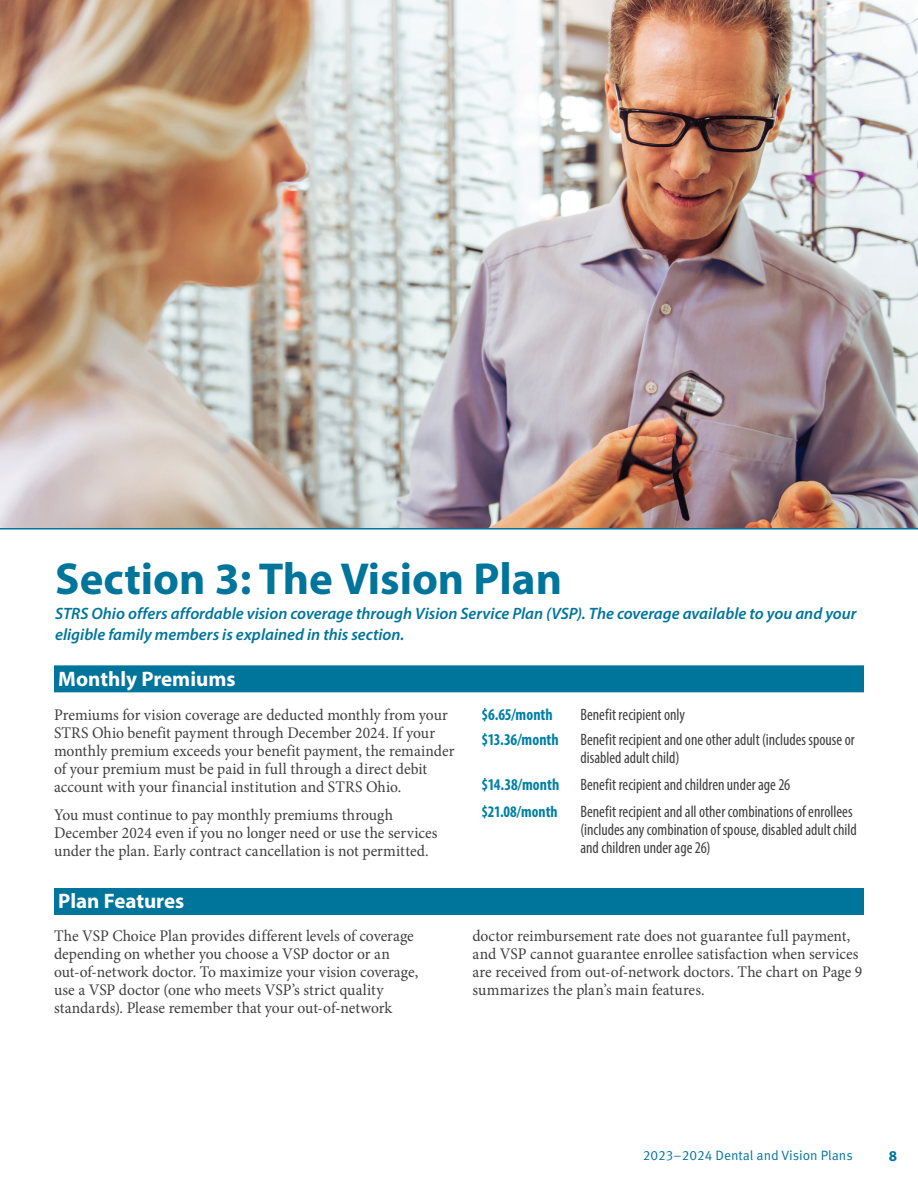
<style>
.page{position:relative;width:918px;height:1188px;background:#fff}
.page>*{position:absolute;margin:0;border:0;box-sizing:border-box;transform-origin:0 0}
.Header1{font:700 45px "Myriad Pro";color:#00759b}
.headings{font:700 21px "Myriad Pro";color:#fff}
.RATES{font:condensed 16.5px/18px "Myriad Pro";color:#3e3e3f;scale:.96 1}
.Intro_Body_REV{font:italic 600 16.5px/21px "Myriad Pro";color:#00759b}
.RATES-2{font:700 condensed 16.5px "Myriad Pro";letter-spacing:.005em;color:#007fa4;scale:.96 1}
.BODY_COPY{font:16.2px/18px "Minion Pro";color:#3e3e3f;scale:.96 1}
.RATES-3{font:700 condensed 16.2px "Myriad Pro";letter-spacing:.005em;color:#007fa4;scale:.96 1}
.t1{font:700 15px "Myriad Pro";color:#00759b}
.t2{font:13.5px "Meta Pro Norm";color:#00759b}
</style>
<div class="page">
<div style="left:54px;top:888px;width:810px;height:27px;background:#00759b"></div>
<div style="left:54px;top:665px;width:810px;height:27px;background:#00759b"></div>
<img style="left:0;top:0;width:918px;height:528px">
<hr style="left:0;top:528px;width:918px;height:2px;background:#00759b">
<p class="Header1" style="left:55px;top:550px;width:509px">Section 3: The Vision Plan</p>
<p class="Intro_Body_REV" style="left:55px;top:603px;width:803px">STRS Ohio offers affordable vision coverage through Vision Service Plan (VSP). The coverage available to you and your eligible family members is explained in this section.</p>
<p class="headings" style="left:58px;top:665px;width:179px">Monthly Premiums</p>
<p class="BODY_COPY" style="left:54px;top:706px;width:419px">Premiums for vision coverage are deducted monthly from your STRS Ohio benefit payment through December 2024. If your monthly premium exceeds your benefit payment, the remainder of your premium must be paid in full through a direct debit account with your financial institution and STRS Ohio.</p>
<p class="BODY_COPY" style="left:54px;top:805px;width:401px">You must continue to pay monthly premiums through<br>December 2024 even if you no longer need or use the services under the plan. Early contract cancellation is not permitted.</p>
<p class="RATES-2" style="left:482px;top:704px;width:76px">$6.65/month</p>
<p class="RATES" style="left:580px;top:705px;width:110px">Benefit recipient only</p>
<p class="RATES-2" style="left:481px;top:730px;width:82px">$13.36/month</p>
<p class="RATES" style="left:580px;top:731px;width:287px">Benefit recipient and one other adult (includes spouse or disabled adult child)</p>
<p class="RATES-2" style="left:481px;top:775px;width:83px">$14.38/month</p>
<p class="RATES" style="left:580px;top:776px;width:220px">Benefit recipient and children under age 26</p>
<p class="RATES-3" style="left:481px;top:802px;width:81px">$21.08/month</p>
<p class="RATES" style="left:580px;top:803px;width:289px">Benefit recipient and all other combinations of enrollees (includes any combination of spouse, disabled adult child and children under age 26)</p>
<p class="headings" style="left:58px;top:887px;width:128px">Plan Features</p>
<p class="BODY_COPY" style="left:54px;top:927px;width:381px">The VSP Choice Plan provides different levels of coverage depending on whether you choose a VSP doctor or an out-of-network doctor. To maximize your vision coverage, use a VSP doctor (one who meets VSP’s strict quality standards). Please remember that your out-of-network</p>
<p class="BODY_COPY" style="left:472px;top:927px;width:408px">doctor reimbursement rate does not guarantee full payment, and VSP cannot guarantee enrollee satisfaction when services are received from out-of-network doctors. The chart on Page 9 summarizes the plan’s main features.</p>
<p class="t2" style="left:643px;top:1145px;width:212px">2023–2024 Dental and Vision Plans</p>
<p class="t1" style="left:889px;top:1146px;width:10px">8</p>
</div>
